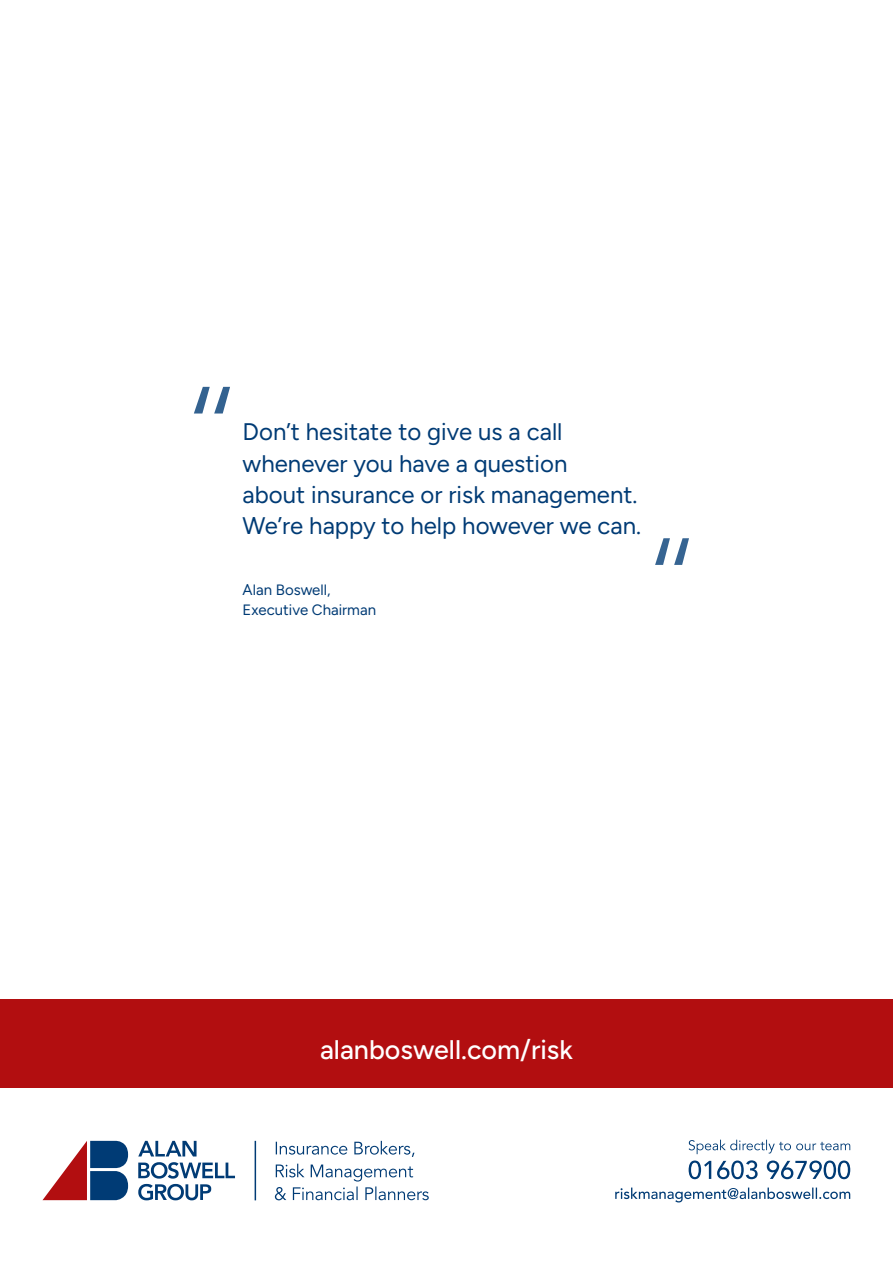
<style>
.page{position:relative;width:893px;height:1263px;background:#fff}
.page>*{position:absolute;margin:0;border:0;box-sizing:border-box;transform-origin:0 0}
.t1{font:300 26.85px "Figtree";color:#fff}
.t2{font:300 24px/31.5px "Figtree";color:#003b75}
.t3{font:300 15px/19.5px "Figtree";color:#003b75}
</style>
<div class="page">
<svg style="left:43px;top:1141px;width:85px;height:59px"></svg>
<svg style="left:138px;top:1141px;width:59px;height:15px"></svg>
<svg style="left:138px;top:1162px;width:97px;height:16px"></svg>
<svg style="left:138px;top:1184px;width:73px;height:16px"></svg>
<svg style="left:275px;top:1164px;width:154px;height:36px"></svg>
<svg style="left:276px;top:1141px;width:138px;height:16px"></svg>
<hr style="left:255px;top:1141px;width:1px;height:59px;background:#003b75">
<svg style="left:689px;top:1140px;width:161px;height:14px"></svg>
<svg style="left:689px;top:1160px;width:161px;height:19px"></svg>
<svg style="left:615px;top:1187px;width:235px;height:15px"></svg>
<div style="left:0;top:999px;width:893px;height:89px;background:#b20e10"></div>
<svg style="left:194px;top:387px;width:36px;height:26px"></svg>
<svg style="left:655px;top:538px;width:34px;height:27px"></svg>
<p class="t2" style="left:243px;top:416px;width:400px">Don’t hesitate to give us a call whenever you have a question<br>about insurance or risk management.<br>We’re happy to help however we can.</p>
<p class="t3" style="left:243px;top:580px;width:135px">Alan Boswell,<br>Executive Chairman</p>
<p class="t1" style="left:320px;top:1034px;width:254px">alanboswell.com/risk</p>
</div>
